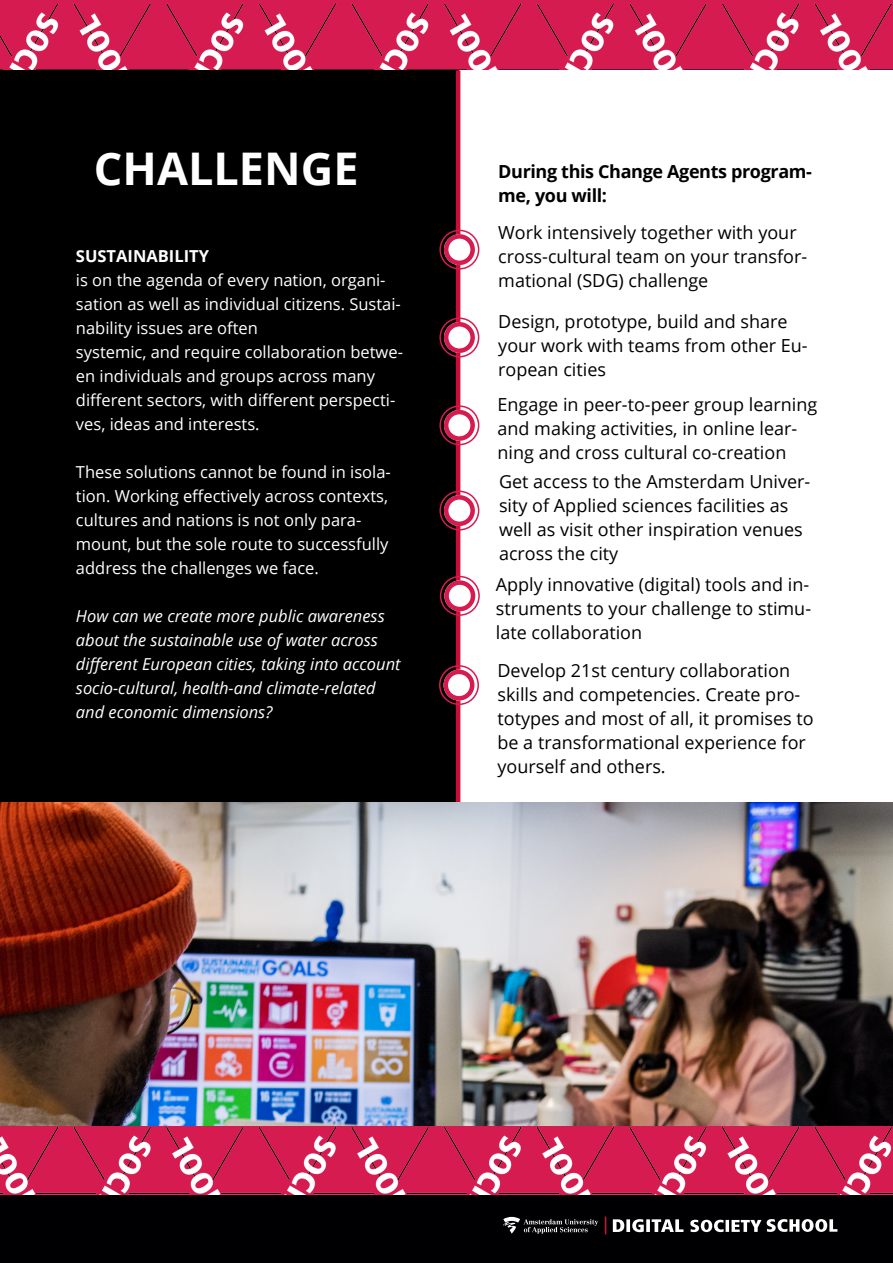
<style>
.page{position:relative;width:893px;height:1263px;background:#fff}
.page>*{position:absolute;margin:0;border:0;box-sizing:border-box;transform-origin:0 0}
.t1{font:700 45px "Open Sans";color:#fff}
.t2{font:18px/24px "Open Sans";color:#000}
.t3{font:700 18px/24px "Open Sans";letter-spacing:-.02em;color:#000}
.t4{font:16.5px/24px "Open Sans";color:#fff}
.t5{font:italic 16.5px/24px "Open Sans";color:#fff}
.t6{font:700 16.5px "Open Sans";color:#fff}
.s1{font-weight:400;color:#fff}
</style>
<div class="page">
<img style="left:0;top:0;width:893px;height:1195px">
<div style="left:0;top:71px;width:893px;height:1039px;background:#fff"></div>
<div style="left:0;top:70px;width:459px;height:749px;background:#000"></div>
<hr style="left:456px;top:70px;width:4px;height:749px;background:#ca0d37">
<svg style="left:444px;top:234px;width:31px;height:31px"></svg>
<div style="left:439px;top:230px;width:40px;height:40px;border:2px solid #d51b50;border-radius:50%"></div>
<div style="left:444px;top:234px;width:31px;height:31px;border:4px solid #d51b50;border-radius:50%"></div>
<svg style="left:444px;top:322px;width:31px;height:31px"></svg>
<div style="left:439px;top:317px;width:40px;height:40px;border:2px solid #d51b50;border-radius:50%"></div>
<div style="left:444px;top:322px;width:31px;height:31px;border:4px solid #d51b50;border-radius:50%"></div>
<svg style="left:444px;top:410px;width:31px;height:31px"></svg>
<div style="left:439px;top:405px;width:40px;height:40px;border:2px solid #d51b50;border-radius:50%"></div>
<div style="left:444px;top:410px;width:31px;height:31px;border:4px solid #d51b50;border-radius:50%"></div>
<svg style="left:444px;top:495px;width:31px;height:31px"></svg>
<div style="left:439px;top:491px;width:40px;height:40px;border:2px solid #d51b50;border-radius:50%"></div>
<div style="left:444px;top:495px;width:31px;height:31px;border:4px solid #d51b50;border-radius:50%"></div>
<svg style="left:444px;top:580px;width:31px;height:31px"></svg>
<div style="left:440px;top:576px;width:40px;height:40px;border:2px solid #d51b50;border-radius:50%"></div>
<div style="left:444px;top:580px;width:31px;height:31px;border:4px solid #d51b50;border-radius:50%"></div>
<svg style="left:443px;top:670px;width:31px;height:31px"></svg>
<div style="left:439px;top:665px;width:40px;height:40px;border:2px solid #d51b50;border-radius:50%"></div>
<div style="left:443px;top:670px;width:31px;height:31px;border:4px solid #d51b50;border-radius:50%"></div>
<div style="left:0;top:1195px;width:893px;height:68px;background:#000002"></div>
<svg style="left:690px;top:1219px;width:147px;height:13px"></svg>
<svg style="left:613px;top:1219px;width:70px;height:13px"></svg>
<svg style="left:503px;top:1217px;width:95px;height:16px"></svg>
<svg style="left:605px;top:1216px;width:1px;height:18px"></svg>
<img style="left:0;top:803px;width:893px;height:322px">
<p class="t1" style="left:94px;top:137px;width:266px">CHALLENGE</p>
<p class="t6" style="left:76px;top:245px;width:135px">SUSTAINABILITY</p>
<p class="t4" style="left:76px;top:268px;width:326px">is on the agenda of every nation, organi&shy;sation as well as individual citizens. Sustai&shy;nability issues are often</p>
<p class="t4" style="left:76px;top:340px;width:329px">systemic, and require collaboration betwe&shy;en individuals and groups across many different sectors, with different perspecti&shy;ves, ideas and interests.</p>
<p class="t4" style="left:76px;top:460px;width:316px">These solutions cannot be found in isola&shy;tion. Working effectively across contexts, cultures and nations is not only para&shy;mount, but the sole route to successfully address the challenges we face.</p>
<p class="t5" style="left:76px;top:604px;width:326px">How can we create more public awareness about the sustainable use of water across different European cities, taking into account socio-cultural, health-and climate-related and economic dimensions?</p>
<p class="t3" style="left:498px;top:159px;width:315px">During this Change Agents program&shy;me, you will:<span class="s1">:</span></p>
<p class="t2" style="left:498px;top:220px;width:310px">Work intensively together with your cross-cultural team on your transfor&shy;mational (SDG) challenge</p>
<p class="t2" style="left:498px;top:309px;width:311px">Design, prototype, build and share your work with teams from other Eu&shy;ropean cities</p>
<p class="t2" style="left:497px;top:392px;width:321px">Engage in peer-to-peer group learning and making activities, in online lear&shy;ning and cross cultural co-creation</p>
<p class="t2" style="left:499px;top:469px;width:313px">Get access to the Amsterdam Univer&shy;sity of Applied sciences facilities as well as visit other inspiration venues across the city</p>
<p class="t2" style="left:496px;top:572px;width:317px;text-align:justify">Apply innovative (digital) tools and in&shy;struments to your challenge to stimu&shy;late collaboration</p>
<p class="t2" style="left:497px;top:658px;width:318px">Develop 21st century collaboration skills and competencies. Create pro&shy;totypes and most of all, it promises to be a transformational experience for yourself and others.</p>
</div>
